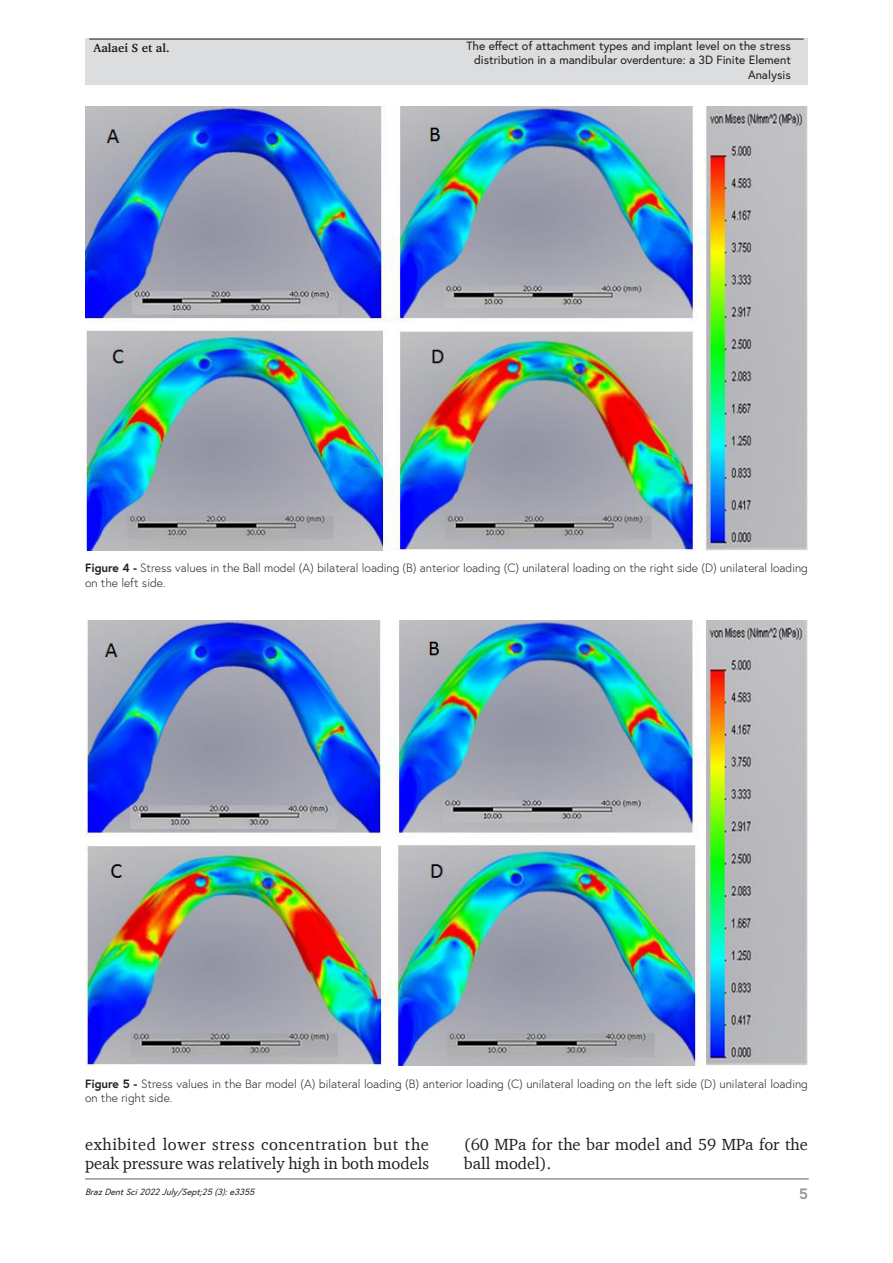
<style>
.page{position:relative;width:893px;height:1263px;background:#fff}
.page>*{position:absolute;margin:0;border:0;box-sizing:border-box;transform-origin:0 0}
.Paragraph{font:16.5px/19.8px "Charter";color:#231f20}
.t1{font:700 15px "Europa";color:#939598}
.FigureCaption{font:300 12px/14.4px "Europa";color:#231f20}
.t2{font:12px/14.4px "Europa";color:#231f20;text-align:right}
.t3{font:12px "Europa";letter-spacing:-.195em;color:#231f20}
.t4{font:700 12px "Charter";color:#231f20}
.t5{font:italic 9px "Europa";color:#231f20}
.s1{font-weight:700}
</style>
<div class="page">
<hr style="left:85px;top:1178px;width:724px;height:2px;background:#939598">
<div style="left:85px;top:39px;width:723px;height:46px;background:#dcdddf"></div>
<hr style="left:89px;top:39px;width:715px;height:1px;background:#231f20">
<img style="left:85px;top:106px;width:723px;height:444px">
<img style="left:85px;top:621px;width:723px;height:445px">
<p class="t4" style="left:94px;top:41px;width:77px">Aalaei S et al.</p>
<p class="t2" style="left:466px;top:38px;width:326px">The effect of attachment types and implant level on the stress distribution in a mandibular overdenture: a 3D Finite Element<br>Analysis</p>
<p class="t3" style="left:463px;top:53px;width:329px">Theeffec ofattachmentypesand implantlevelonthestressdistributioninamandibularoverdenture:a3D Fnit ElementAnalysis</p>
<p class="FigureCaption" style="left:85px;top:561px;width:724px"><span class="s1">Figure 4 -</span> Stress values in the Ball model (A) bilateral loading (B) anterior loading (C) unilateral loading on the right side (D) unilateral loading on the left side.</p>
<p class="FigureCaption" style="left:85px;top:1076px;width:724px"><span class="s1">Figure 5 -</span> Stress values in the Bar model (A) bilateral loading (B) anterior loading (C) unilateral loading on the left side (D) unilateral loading on the right side.</p>
<p class="Paragraph" style="left:85px;top:1134px;width:345px">exhibited lower stress concentration but the peak pressure was relatively high in both models</p>
<p class="Paragraph" style="left:464px;top:1134px;width:345px">(60 MPa for the bar model and 59 MPa for the ball model).</p>
<p class="t5" style="left:85px;top:1185px;width:174px">BrazDentSci2022July/Sept;25(3):e3355</p>
<p class="t1" style="left:799px;top:1184px;width:10px">5</p>
</div>
